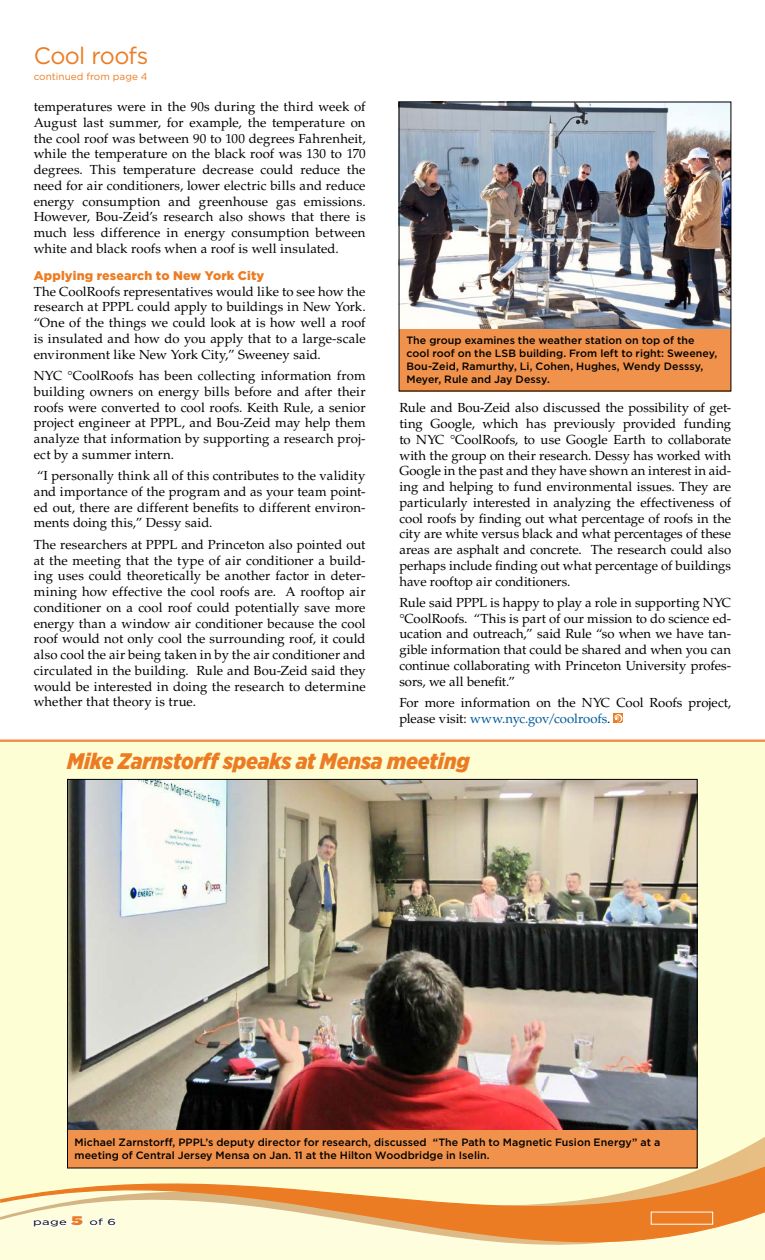
<style>
.page{position:relative;width:765px;height:1260px;background:#fff}
.page>*{position:absolute;margin:0;border:0;box-sizing:border-box;transform-origin:0 0}
.t1{font:23.75px "Gotham";letter-spacing:-.025em;color:#ec7c23}
.t2{font:italic 900 22.5px "Gotham Narrow";letter-spacing:-.005em;color:#ec7c23}
.t3{font:13.12px/15.8px "Palatino LT Std";letter-spacing:.005em;color:#000;text-align:justify}
.t4{font:900 12.5px "Gotham";letter-spacing:.01em;color:#ec7c23}
.t5{font:500 10.62px/12.8px "Gotham";letter-spacing:.005em;color:#000}
.t6{font:10px "Gotham";color:#ec7c23}
.t7{font:8.75px "Gotham";letter-spacing:.02em;color:#000;scale:1.5 1}
.s1{color:#015a9c}
.s2{font-weight:900;font-size:12.5px;color:#ec7c23}
</style>
<div class="page">
<div style="left:0;top:741px;width:765px;height:519px;background:#fefed5"></div>
<svg style="left:0;top:1141px;width:765px;height:104px"></svg>
<svg style="left:614px;top:714px;width:9px;height:9px"></svg>
<svg style="left:614px;top:714px;width:8px;height:8px"></svg>
<img style="left:69px;top:781px;width:627px;height:350px">
<div style="left:67px;top:1131px;width:631px;height:37px;background:#f0924b"></div>
<hr style="left:0;top:739px;width:765px;height:3px;background:#f0924b">
<img style="left:401px;top:104px;width:328px;height:225px">
<div style="left:399px;top:329px;width:332px;height:62px;background:#f0924b"></div>
<h1 class="t1" style="left:34px;top:40px;width:116px">Cool roofs</h1>
<p class="t6" style="left:34px;top:71px;width:115px">continued from page 4</p>
<p class="t3" style="left:34px;top:99px;width:333px">temperatures were in the 90s during the third week of August last summer, for example, the temperature on the cool roof was between 90 to 100 degrees Fahrenheit, while the temperature on the black roof was 130 to 170 degrees. This temperature decrease could reduce the need for air conditioners, lower electric bills and reduce energy consumption and greenhouse gas emissions.<br>However, Bou-Zeid’s research also shows that there is much less difference in energy consumption between white and black roofs when a roof is well insulated.</p>
<p class="t4" style="left:34px;top:267px;width:232px">Applying research to New York City</p>
<p class="t3" style="left:34px;top:284px;width:333px">The CoolRoofs representatives would like to see how the research at PPPL could apply to buildings in New York. “One of the things we could look at is how well a roof is insulated and how do you apply that to a large-scale environment like New York City,” Sweeney said.</p>
<p class="t3" style="left:34px;top:368px;width:333px">NYC °CoolRoofs has been collecting information from building owners on energy bills before and after their roofs were converted to cool roofs. Keith Rule, a senior project engineer at PPPL, and Bou-Zeid may help them analyze that information by supporting a research proj&shy;ect by a summer intern.</p>
<p class="t3" style="left:34px;top:468px;width:333px">“I personally think all of this contributes to the validity and importance of the program and as your team point&shy;ed out, there are different benefits to different environ&shy;ments doing this,” Dessy said.</p>
<p class="t3" style="left:34px;top:537px;width:333px">The researchers at PPPL and Princeton also pointed out at the meeting that the type of air conditioner a build&shy;ing uses could theoretically be another factor in deter&shy;mining how effective the cool roofs are. A rooftop air conditioner on a cool roof could potentially save more energy than a window air conditioner because the cool roof would not only cool the surrounding roof, it could also cool the air being taken in by the air conditioner and circulated in the building. Rule and Bou-Zeid said they would be interested in doing the research to determine whether that theory is true.</p>
<p class="t5" style="left:406px;top:334px;width:313px">The group examines the weather station on top of the cool roof on the LSB building. From left to right: Sweeney, Bou-Zeid, Ramurthy, Li, Cohen, H ughes, Wendy Desssy, Meyer, Rule and Jay Dessy.</p>
<p class="t3" style="left:399px;top:400px;width:333px">Rule and Bou-Zeid also discussed the possibility of get&shy;ting Google, which has previously provided funding to NYC °CoolRoofs, to use Google Earth to collaborate with the group on their research. Dessy has worked with Google in the past and they have shown an interest in aid&shy;ing and helping to fund environmental issues. They are particularly interested in analyzing the effectiveness of cool roofs by finding out what percentage of roofs in the city are white versus black and what percentages of these areas are asphalt and concrete. The research could also perhaps include finding out what percentage of buildings have rooftop air conditioners.</p>
<p class="t3" style="left:399px;top:595px;width:333px">Rule said PPPL is happy to play a role in supporting NYC °CoolRoofs. “This is part of our mission to do science ed&shy;ucation and outreach,” said Rule “so when we have tan&shy;gible information that could be shared and when you can continue collaborating with Princeton University profes&shy;sors, we all benefit.”</p>
<p class="t3" style="left:399px;top:695px;width:333px">For more information on the NYC Cool Roofs project, please visit: <span class="s1">www.nyc.gov/coolroofs</span>.</p>
<h2 class="t2" style="left:67px;top:746px;width:404px">Mike Zarnstorff speaks at Mensa meeting</h2>
<p class="t5" style="left:75px;top:1136px;width:587px">Michael Zarnstorff, PPPL’s deputy director for research, discussed “The Path to Magnetic Fusion Energy” at a meeting of Central Jersey Mensa on Jan. 11 at the H ilton Woodbridge in Iselin.</p>
<p class="t7" style="left:33px;top:1217px;width:57px">page <span class="s2">5</span> of 6</p>
</div>
